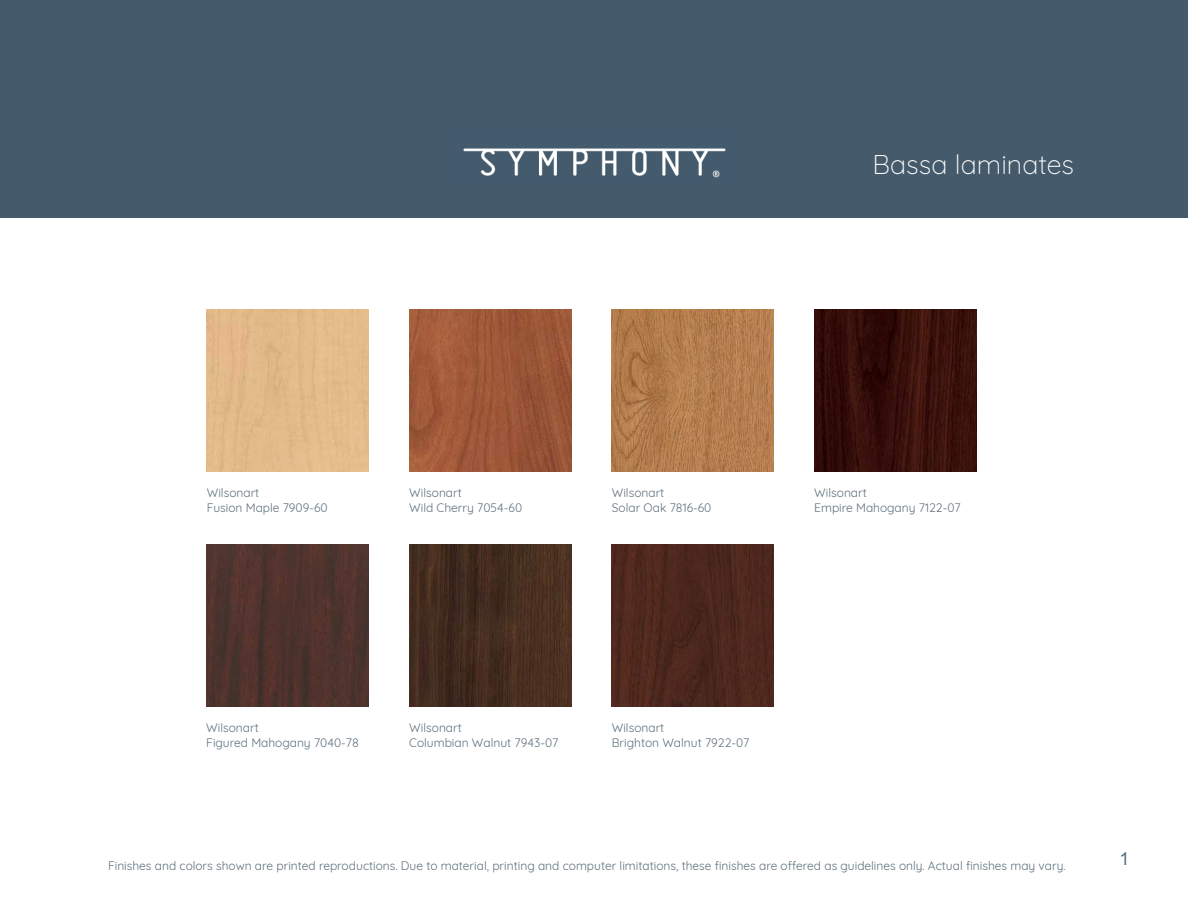
<style>
.page{position:relative;width:1188px;height:918px;background:#fff}
.page>*{position:absolute;margin:0;border:0;box-sizing:border-box;transform-origin:0 0}
.t1{font:300 27px "Quicksand";color:#fff}
.t2{font:18px "Arial";color:#5b6f7c}
.t3{font:12px "Quicksand";color:#5c707c}
</style>
<div class="page">
<div style="left:207px;top:309px;width:162px;height:162px;background:#e3ba8a"></div>
<img style="left:612px;top:309px;width:162px;height:162px">
<img style="left:409px;top:309px;width:162px;height:162px">
<img style="left:814px;top:309px;width:162px;height:162px">
<img style="left:207px;top:544px;width:162px;height:162px">
<img style="left:612px;top:544px;width:162px;height:162px">
<img style="left:409px;top:544px;width:162px;height:162px">
<div style="left:0;top:0;width:1188px;height:217px;background:#455b6c"></div>
<img style="left:463px;top:148px;width:263px;height:30px">
<p class="t1" style="left:873px;top:144px;width:203px">Bassa laminates</p>
<p class="t3" style="left:207px;top:483px;width:54px">Wilsonart</p>
<p class="t3" style="left:207px;top:498px;width:122px">Fusion Maple 7909-60</p>
<p class="t3" style="left:409px;top:483px;width:54px">Wilsonart</p>
<p class="t3" style="left:409px;top:498px;width:114px">Wild Cherry 7054-60</p>
<p class="t3" style="left:612px;top:483px;width:54px">Wilsonart</p>
<p class="t3" style="left:612px;top:498px;width:101px">Solar Oak 7816-60</p>
<p class="t3" style="left:814px;top:483px;width:54px">Wilsonart</p>
<p class="t3" style="left:814px;top:498px;width:148px">Empire Mahogany 7122-07</p>
<p class="t3" style="left:206px;top:718px;width:54px">Wilsonart</p>
<p class="t3" style="left:206px;top:733px;width:154px">Figured Mahogany 7040-78</p>
<p class="t3" style="left:409px;top:718px;width:54px">Wilsonart</p>
<p class="t3" style="left:409px;top:733px;width:151px">Columbian Walnut 7943-07</p>
<p class="t3" style="left:612px;top:718px;width:54px">Wilsonart</p>
<p class="t3" style="left:612px;top:733px;width:139px">Brighton Walnut 7922-07</p>
<p class="t3" style="left:108px;top:856px;width:959px">Finishes and colors shown are printed reproductions. Due to material, printing and computer limitations, these finishes are offered as guidelines only. Actual finishes may vary.</p>
<h2 class="t2" style="left:1119px;top:847px;width:12px">1</h2>
</div>
